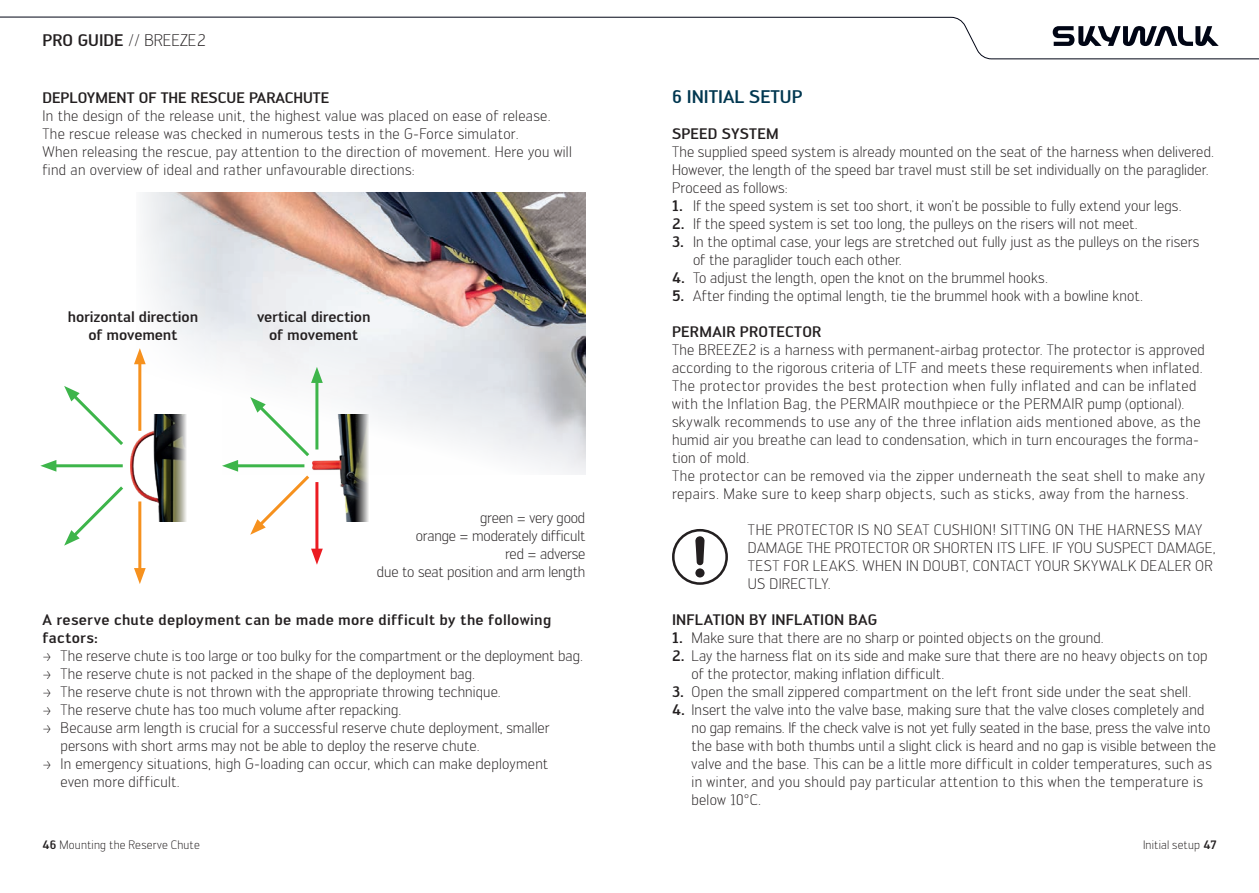
<style>
.page{position:relative;width:1259px;height:893px;background:#fff}
.page>*{position:absolute;margin:0;border:0;box-sizing:border-box;transform-origin:0 0}
.t1{font:500 18px "Engel";color:#003750}
.t2{font:300 16.5px "Engel";color:#231f20}
.t3{font:300 15px/18px "Engel";letter-spacing:.015em;color:#231f20}
.t4{font:500 15px/18px "Engel";letter-spacing:.01em;color:#231f20}
.t5{font:300 15px/18px "Engel";letter-spacing:-.01em;color:#231f20;text-align:right}
.t6{font:500 15px/18px "Engel";letter-spacing:-.01em;color:#231f20;text-align:center}
.t7{font:300 12px "Engel";letter-spacing:.015em;color:#231f20}
.s1{font-weight:500}
</style>
<div class="page">
<svg style="left:0;top:17px;width:1259px;height:42px"></svg>
<svg style="left:695px;top:536px;width:9px;height:29px"></svg>
<div style="left:695px;top:568px;width:9px;height:9px;background:#231f20;border-radius:50%"></div>
<div style="left:672px;top:529px;width:56px;height:56px;border:3px solid #231f20;border-radius:50%"></div>
<img style="left:136px;top:192px;width:449px;height:282px">
<hr style="left:51px;top:464px;width:72px;height:3px;background:#3db54a">
<svg style="left:40px;top:460px;width:16px;height:12px"></svg>
<svg style="left:64px;top:386px;width:59px;height:59px"></svg>
<svg style="left:64px;top:486px;width:59px;height:60px"></svg>
<hr style="left:138px;top:359px;width:3px;height:72px;background:#f6911e">
<svg style="left:134px;top:348px;width:12px;height:16px"></svg>
<hr style="left:138px;top:501px;width:3px;height:73px;background:#f6911e">
<svg style="left:134px;top:568px;width:12px;height:16px"></svg>
<img style="left:131px;top:414px;width:56px;height:107px">
<hr style="left:232px;top:464px;width:72px;height:3px;background:#3db54a">
<svg style="left:222px;top:460px;width:16px;height:12px"></svg>
<svg style="left:250px;top:397px;width:62px;height:62px"></svg>
<hr style="left:315px;top:377px;width:3px;height:72px;background:#3db54a">
<svg style="left:311px;top:367px;width:12px;height:16px"></svg>
<svg style="left:250px;top:472px;width:62px;height:63px"></svg>
<hr style="left:315px;top:482px;width:3px;height:72px;background:#eb1c22">
<svg style="left:311px;top:549px;width:12px;height:16px"></svg>
<img style="left:313px;top:414px;width:56px;height:107px">
<p class="t2" style="left:43px;top:31px;width:165px"><span class="s1">PRO GUIDE</span> // BREEZE2</p>
<p class="t4" style="left:43px;top:89px;width:288px">DEPLOYMENT OF THE RESCUE PARACHUTE</p>
<p class="t3" style="left:43px;top:107px;width:531px">In the design of the release unit, the highest value was placed on ease of release.<br>The rescue release was checked in numerous tests in the G-Force simulator.<br>When releasing the rescue, pay attention to the direction of movement. Here you will find an overview of ideal and rather unfavourable directions:</p>
<p class="t6" style="left:68px;top:307px;width:132px">horizontal direction of movement</p>
<p class="t6" style="left:257px;top:307px;width:115px">vertical direction of movement</p>
<p class="t5" style="left:377px;top:509px;width:210px">green = very good<br>orange = moderately difficult<br>red = adverse<br>due to seat position and arm length</p>
<p class="t4" style="left:43px;top:611px;width:510px">A reserve chute deployment can be made more difficult by the following factors:</p>
<p class="t3" style="left:43px;top:647px;width:542px">&gt; The reserve chute is too large or too bulky for the compartment or the deployment bag.</p>
<p class="t3" style="left:43px;top:665px;width:434px">&gt; The reserve chute is not packed in the shape of the deployment bag.</p>
<p class="t3" style="left:43px;top:683px;width:460px">&gt; The reserve chute is not thrown with the appropriate throwing technique.</p>
<p class="t3" style="left:43px;top:701px;width:360px">&gt; The reserve chute has too much volume after repacking.</p>
<p class="t3" style="left:43px;top:719px;width:508px">&gt; Because arm length is crucial for a successful reserve chute deployment, smaller</p>
<p class="t3" style="left:61px;top:737px;width:421px">persons with short arms may not be able to deploy the reserve chute.</p>
<p class="t3" style="left:43px;top:755px;width:507px">&gt; In emergency situations, high G-loading can occur, which can make deployment</p>
<p class="t3" style="left:61px;top:773px;width:121px">even more difficult.</p>
<p class="t1" style="left:672px;top:86px;width:132px">6 INITIAL SETUP</p>
<p class="t4" style="left:672px;top:125px;width:108px">SPEED SYSTEM</p>
<p class="t3" style="left:672px;top:143px;width:543px">The supplied speed system is already mounted on the seat of the harness when delivered.<br>However, the length of the speed bar travel must still be set individually on the paraglider.<br>Proceed as follows:</p>
<p class="t3" style="left:672px;top:197px;width:511px"><span class="s1">1.</span> If the speed system is set too short, it won’t be possible to fully extend your legs.</p>
<p class="t3" style="left:672px;top:215px;width:467px"><span class="s1">2.</span> If the speed system is set too long, the pulleys on the risers will not meet.</p>
<p class="t3" style="left:693px;top:233px;width:508px;text-indent:-21px"><span class="s1">3.</span> In the optimal case, your legs are stretched out fully just as the pulleys on the risers of the paraglider touch each other.</p>
<p class="t3" style="left:672px;top:269px;width:377px"><span class="s1">4.</span> To adjust the length, open the knot on the brummel hooks.</p>
<p class="t3" style="left:672px;top:287px;width:472px"><span class="s1">5.</span> After finding the optimal length, tie the brummel hook with a bowline knot.</p>
<p class="t4" style="left:672px;top:323px;width:151px">PERMAIR PROTECTOR</p>
<p class="t3" style="left:672px;top:341px;width:534px">The BREEZE2 is a harness with permanent-airbag protector. The protector is approved according to the rigorous criteria of LTF and meets these requirements when inflated.<br>The protector provides the best protection when fully inflated and can be inflated with the Inflation Bag, the PERMAIR mouthpiece or the PERMAIR pump (optional). skywalk recommends to use any of the three inflation aids mentioned above, as the humid air you breathe can lead to condensation, which in turn encourages the forma&shy;tion of mold.<br>The protector can be removed via the zipper underneath the seat shell to make any repairs. Make sure to keep sharp objects, such as sticks, away from the harness.</p>
<p class="t3" style="left:748px;top:521px;width:469px">THE PROTECTOR IS NO SEAT CUSHION! SITTING ON THE HARNESS MAY DAMAGE THE PROTECTOR OR SHORTEN ITS LIFE. IF YOU SUSPECT DAMAGE, TEST FOR LEAKS. WHEN IN DOUBT, CONTACT YOUR SKYWALK DEALER OR US DIRECTLY.</p>
<p class="t4" style="left:672px;top:611px;width:207px">INFLATION BY INFLATION BAG</p>
<p class="t3" style="left:672px;top:629px;width:433px"><span class="s1">1.</span> Make sure that there are no sharp or pointed objects on the ground.</p>
<p class="t3" style="left:691px;top:647px;width:517px;text-indent:-20px"><span class="s1">2.</span> Lay the harness flat on its side and make sure that there are no heavy objects on top of the protector, making inflation difficult.</p>
<p class="t3" style="left:672px;top:683px;width:521px"><span class="s1">3.</span> Open the small zippered compartment on the left front side under the seat shell.</p>
<p class="t3" style="left:691px;top:701px;width:526px;text-indent:-20px"><span class="s1">4.</span> Insert the valve into the valve base, making sure that the valve closes completely and no gap remains. If the check valve is not yet fully seated in the base, press the valve into the base with both thumbs until a slight click is heard and no gap is visible between the valve and the base. This can be a little more difficult in colder temperatures, such as in winter, and you should pay particular attention to this when the temperature is below 10°C.</p>
<p class="t7" style="left:43px;top:838px;width:159px"><span class="s1">46</span> Mounting the Reserve Chute</p>
<p class="t7" style="left:1143px;top:838px;width:75px">Initial setup <span class="s1">47</span></p>
</div>
